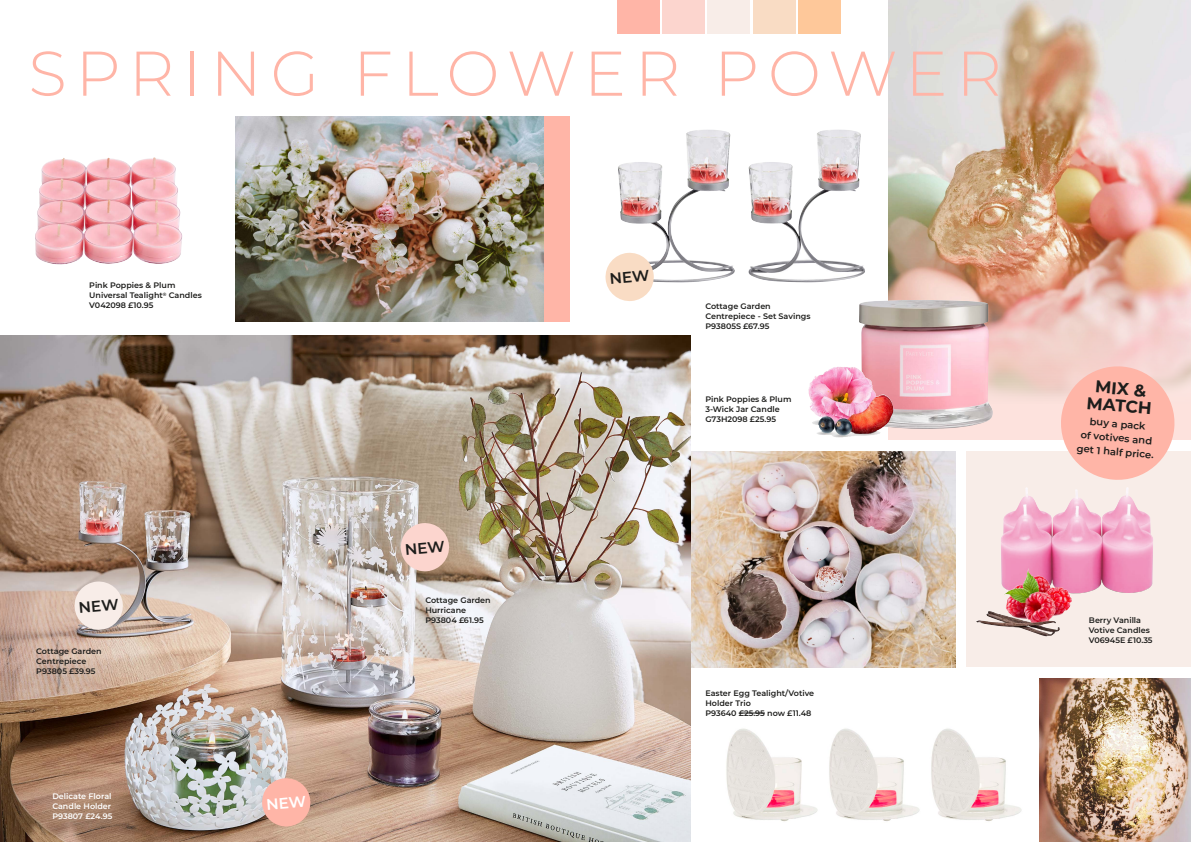
<style>
.page{position:relative;width:1191px;height:842px;background:#fff}
.page>*{position:absolute;margin:0;border:0;box-sizing:border-box;transform-origin:0 0}
.t1{font:300 63px "Montserrat";letter-spacing:.14em;color:#ffb5a7}
.t2{font:700 17px/17px "Montserrat";color:#1d1d1b;text-align:center}
.t3{font:600 10px/14px "Montserrat";color:#1d1d1b;text-align:center}
.t4{font:600 8px/10px "Montserrat";color:#1d1d1b}
.t5{font:600 8px/10px "Montserrat";color:#fff}
</style>
<div class="page">
<div style="left:235px;top:117px;width:335px;height:205px;background:#ffb5a7"></div>
<img style="left:236px;top:117px;width:307px;height:205px">
<div style="left:888px;top:0;width:303px;height:440px;background:#fde2dd"></div>
<img style="left:888px;top:0;width:303px;height:396px">
<img style="left:690px;top:451px;width:265px;height:216px">
<img style="left:0;top:335px;width:690px;height:507px">
<div style="left:617px;top:0;width:42px;height:34px;background:#ffb5a7"></div>
<div style="left:662px;top:0;width:42px;height:34px;background:#fcd5ce"></div>
<div style="left:707px;top:0;width:43px;height:34px;background:#f8ede8"></div>
<div style="left:753px;top:0;width:42px;height:34px;background:#f9dcc4"></div>
<div style="left:798px;top:0;width:42px;height:34px;background:#fec89a"></div>
<img style="left:856px;top:300px;width:137px;height:129px">
<svg style="left:739px;top:713px;width:26px;height:1px"></svg>
<img style="left:748px;top:129px;width:117px;height:153px">
<div style="left:967px;top:451px;width:224px;height:216px;background:#f8ede8"></div>
<img style="left:1039px;top:678px;width:152px;height:164px">
<img style="left:35px;top:157px;width:147px;height:108px">
<img style="left:808px;top:367px;width:29px;height:41px">
<img style="left:1001px;top:487px;width:152px;height:107px">
<img style="left:1003px;top:569px;width:25px;height:35px">
<img style="left:726px;top:728px;width:92px;height:94px">
<img style="left:829px;top:728px;width:91px;height:93px">
<img style="left:931px;top:728px;width:91px;height:93px">
<svg style="left:1058px;top:364px;width:119px;height:116px"></svg>
<svg style="left:605px;top:252px;width:50px;height:49px"></svg>
<svg style="left:73px;top:580px;width:51px;height:51px"></svg>
<svg style="left:261px;top:777px;width:50px;height:50px"></svg>
<svg style="left:400px;top:522px;width:50px;height:50px"></svg>
<h1 class="t1" style="left:28px;top:31px;width:975px">SPRING FLOWER POWER</h1>
<p class="t4" style="left:89px;top:280px;width:114px">Pink Poppies &amp; Plum<br>Universal Tealight<sup>®</sup> Candles<br>V042098 £10.95</p>
<p class="t4" style="left:36px;top:646px;width:67px">Cottage Garden<br>Centrepiece<br>P93805 £39.95</p>
<p class="t5" style="left:52px;top:790px;width:61px">Delicate Floral<br>Candle Holder<br>P93807 £24.95</p>
<p class="t4" style="left:425px;top:595px;width:67px">Cottage Garden<br>Hurricane<br>P93804 £61.95</p>
<p class="t4" style="left:705px;top:301px;width:107px">Cottage Garden<br>Centrepiece - Set Savings<br>P93805S £67.95</p>
<p class="t4" style="left:705px;top:394px;width:88px">Pink Poppies &amp; Plum<br>3-Wick Jar Candle<br>G73H2098 £25.95</p>
<p class="t4" style="left:705px;top:687px;width:110px">Easter Egg Tealight/Votive<br>Holder Trio<br>P93640 £25.95 now £11.48</p>
<h2 class="t2" style="left:1089px;top:376px;width:67px;rotate:5deg">MIX &amp;<br>MATCH</h2>
<p class="t3" style="left:1079px;top:413px;width:79px;rotate:5deg">buy a pack<br>of votives and get 1 half price.</p>
<p class="t4" style="left:1089px;top:615px;width:65px">Berry Vanilla<br>Votive Candles<br>V06945E £10.35</p>
</div>
